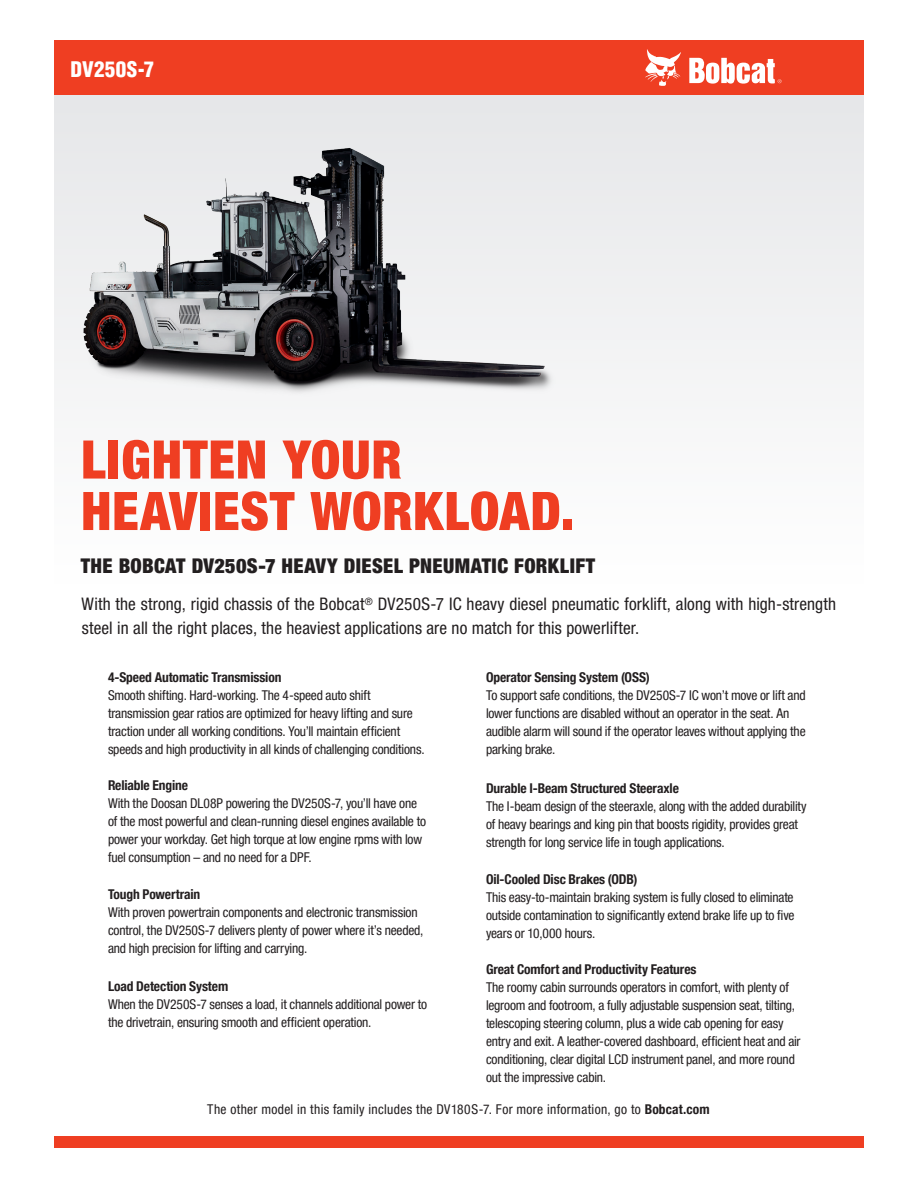
<style>
.page{position:relative;width:918px;height:1188px;background:#fff}
.page>*{position:absolute;margin:0;border:0;box-sizing:border-box;transform-origin:0 0}
.Headline{font:900 condensed 53.25px/51.4px "Helvetica Neue LT Pro";letter-spacing:.015em;color:#ef3e22}
.t1{font:900 condensed 21px "Helvetica LT Pro";letter-spacing:.015em;color:#fff}
.Intro{font:900 condensed 20.25px "Helvetica Neue LT Pro";letter-spacing:.02em;color:#231f20}
.Intro-2{font:condensed 17.25px/24px "Helvetica Neue LT Pro";letter-spacing:.005em;color:#231f20}
.Body{font:condensed 13.5px/18px "Helvetica Neue LT Pro";letter-spacing:-.015em;color:#231f20}
.Sub_subhead{font:700 condensed 13.5px "Helvetica Neue LT Pro";letter-spacing:-.01em;color:#231f20}
.Sub_subhead-2{font:condensed 13.5px/18px "Helvetica Neue LT Pro";letter-spacing:-.015em;color:#231f20}
.Intro-3{font:condensed 13.5px "Helvetica Neue LT Pro";letter-spacing:.025em;color:#231f20}
.s1{font-weight:700}
</style>
<div class="page">
<div style="left:54px;top:95px;width:810px;height:490px;background:linear-gradient(to right,#fcfcfd,#f2f3f4)"></div>
<div style="left:54px;top:40px;width:599px;height:55px;background:#ef3e22"></div>
<div style="left:616px;top:40px;width:248px;height:55px;background:#ef3e22"></div>
<svg style="left:645px;top:49px;width:36px;height:37px"></svg>
<svg style="left:689px;top:58px;width:93px;height:26px"></svg>
<div style="left:54px;top:1136px;width:810px;height:12px;background:#ef3e22"></div>
<img style="left:54px;top:102px;width:536px;height:331px">
<p class="t1" style="left:70px;top:56px;width:85px">DV250S-7</p>
<p class="Headline" style="left:81px;top:434px;width:495px">LIGHTEN YOUR<br>HEAVIEST WORKLOAD.</p>
<p class="Intro" style="left:81px;top:554px;width:516px">THE BOBCAT DV250S-7 HEAVY DIESEL PNEUMATIC FORKLIFT</p>
<p class="Intro-2" style="left:82px;top:592px;width:756px">With the strong, rigid chassis of the Bobcat<sup>®</sup> DV250S-7 IC heavy diesel pneumatic forklift, along with high-strength steel in all the right places, the heaviest applications are no match for this powerlifter.</p>
<p class="Sub_subhead" style="left:108px;top:669px;width:175px">4-Speed Automatic Transmission</p>
<p class="Body" style="left:108px;top:686px;width:318px">Smooth shifting. Hard-working. The 4-speed auto shift transmission gear ratios are optimized for heavy lifting and sure traction under all working conditions. You’ll maintain efficient speeds and high productivity in all kinds of challenging conditions.</p>
<p class="Sub_subhead" style="left:108px;top:777px;width:82px">Reliable Engine</p>
<p class="Body" style="left:108px;top:794px;width:320px">With the Doosan DL08P powering the DV250S-7, you’ll have one of the most powerful and clean-running diesel engines available to power your workday. Get high torque at low engine rpms with low fuel consumption – and no need for a DPF.</p>
<p class="Sub_subhead" style="left:108px;top:886px;width:94px">Tough Powertrain</p>
<p class="Body" style="left:108px;top:903px;width:317px">With proven powertrain components and electronic transmission control, the DV250S-7 delivers plenty of power where it’s needed, and high precision for lifting and carrying.</p>
<p class="Sub_subhead" style="left:108px;top:978px;width:122px">Load Detection System</p>
<p class="Sub_subhead-2" style="left:108px;top:995px;width:321px">When the DV250S-7 senses a load, it channels additional power to the drivetrain, ensuring smooth and efficient operation.</p>
<p class="Sub_subhead" style="left:486px;top:669px;width:165px">Operator Sensing System (OSS)</p>
<p class="Body" style="left:486px;top:686px;width:321px">To support safe conditions, the DV250S-7 IC won’t move or lift and lower functions are disabled without an operator in the seat. An audible alarm will sound if the operator leaves without applying the parking brake.</p>
<p class="Sub_subhead" style="left:486px;top:780px;width:194px">Durable I-Beam Structured Steeraxle</p>
<p class="Body" style="left:486px;top:797px;width:322px">The I-beam design of the steeraxle, along with the added durability of heavy bearings and king pin that boosts rigidity, provides great strength for long service life in tough applications.</p>
<p class="Sub_subhead" style="left:486px;top:871px;width:153px">Oil-Cooled Disc Brakes (ODB)</p>
<p class="Body" style="left:486px;top:888px;width:310px;text-align:justify">This easy-to-maintain braking system is fully closed to eliminate outside contamination to significantly extend brake life up to five years or 10,000 hours.</p>
<p class="Sub_subhead" style="left:486px;top:961px;width:212px">Great Comfort and Productivity Features</p>
<p class="Body" style="left:486px;top:978px;width:316px">The roomy cabin surrounds operators in comfort, with plenty of legroom and footroom, a fully adjustable suspension seat, tilting, telescoping steering column, plus a wide cab opening for easy entry and exit. A leather-covered dashboard, efficient heat and air conditioning, clear digital LCD instrument panel, and more round out the impressive cabin.</p>
<p class="Intro-3" style="left:207px;top:1101px;width:504px">The other model in this family includes the DV180S-7. For more information, go to <span class="s1">Bobcat.com</span></p>
</div>
